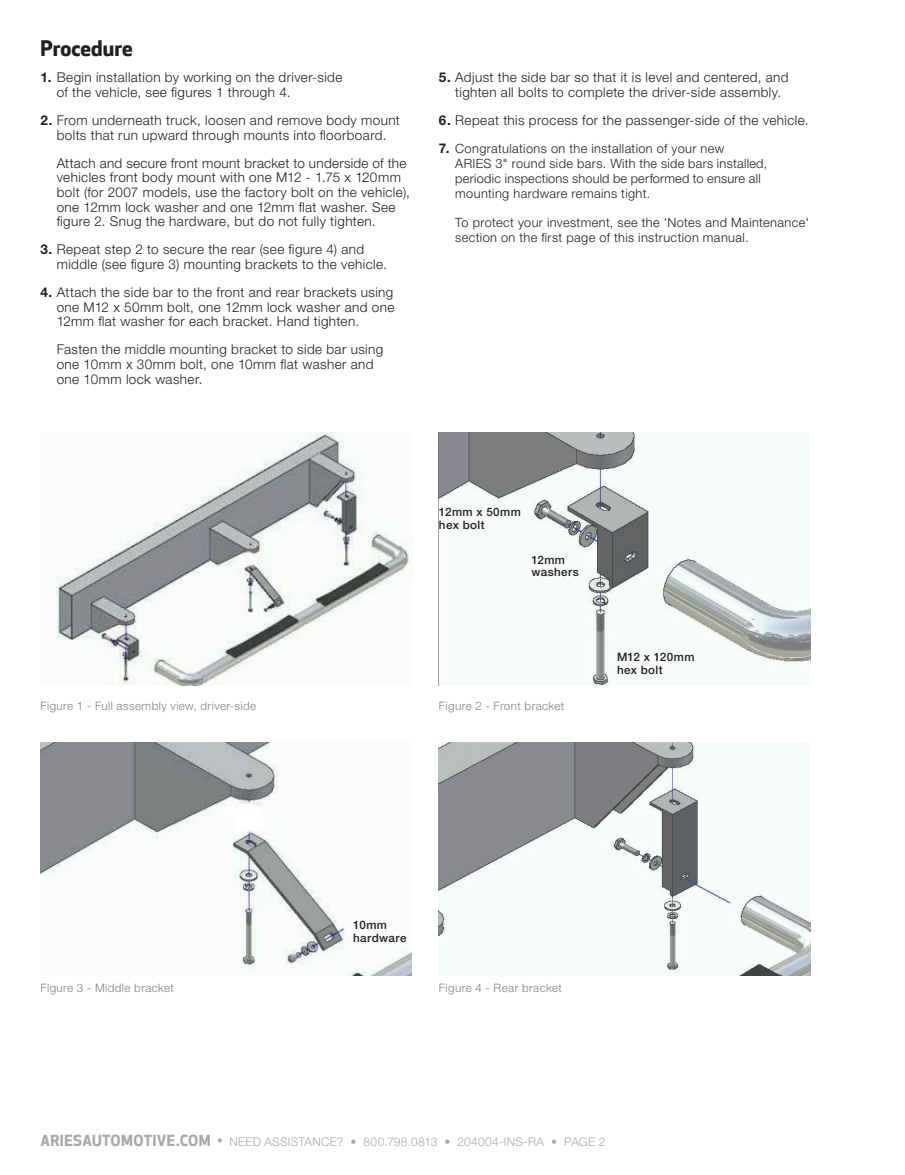
<style>
.page{position:relative;width:905px;height:1175px;background:#fff}
.page>*{position:absolute;margin:0;border:0;box-sizing:border-box;transform-origin:0 0}
.t1{font:700 21px "Apex New";color:#231f20}
.t2{font:300 13.5px/14.5px "Helvetica Neue LT Std";letter-spacing:.03em;color:#231f20}
.t3{font:300 12.75px/15px "Helvetica Neue LT Std";letter-spacing:.03em;color:#231f20}
.t4{font:300 12px "Helvetica Neue LT Std";letter-spacing:.02em;color:#a8a9ad}
.t5{font:300 11.7px "Helvetica Neue LT Std";letter-spacing:.035em;color:#808285}
.t6{font:500 11.7px/12.8px "Helvetica Neue LT Std";letter-spacing:.035em;color:#231f20}
.s1{font-weight:700}
.s2{font-weight:700;font-size:13.5px}
.s3{font-family:"Apex New";font-weight:700;font-size:15px}
.s4{font-family:"Apex New";font-weight:500;font-size:15px}
</style>
<div class="page">
<img style="left:439px;top:432px;width:371px;height:253px">
<img style="left:56px;top:432px;width:356px;height:253px">
<img style="left:439px;top:742px;width:371px;height:233px">
<img style="left:40px;top:742px;width:372px;height:233px">
<h1 class="t1" style="left:40px;top:36px;width:94px">Procedure</h1>
<p class="t2" style="left:57px;top:70px;width:287px;text-indent:-16px"><span class="s1">1.</span> Begin installation by working on the driver-side of the vehicle, see figures 1 through 4.</p>
<p class="t2" style="left:41px;top:112px;width:361px;text-align:center"><span class="s1">2.</span> From underneath truck, loosen and remove body mount bolts that run upward through mounts into floorboard.</p>
<p class="t2" style="left:57px;top:155px;width:354px">Attach and secure front mount bracket to underside of the vehicles front body mount with one M12 - 1.75 x 120mm bolt (for 2007 models, use the factory bolt on the vehicle), one 12mm lock washer and one 12mm flat washer. See figure 2. Snug the hardware, but do not fully tighten.</p>
<p class="t2" style="left:57px;top:242px;width:332px;text-indent:-16px"><span class="s1">3.</span> Repeat step 2 to secure the rear (see figure 4) and middle (see figure 3) mounting brackets to the vehicle.</p>
<p class="t2" style="left:57px;top:285px;width:339px;text-align:justify;text-indent:-16px"><span class="s1">4.</span> Attach the side bar to the front and rear brackets using one M12 x 50mm bolt, one 12mm lock washer and one 12mm flat washer for each bracket. Hand tighten.</p>
<p class="t2" style="left:57px;top:342px;width:328px">Fasten the middle mounting bracket to side bar using one 10mm x 30mm bolt, one 10mm flat washer and one 10mm lock washer.</p>
<p class="t2" style="left:455px;top:70px;width:335px;text-indent:-16px"><span class="s1">5.</span> Adjust the side bar so that it is level and centered, and tighten all bolts to complete the driver-side assembly.</p>
<p class="t2" style="left:439px;top:112px;width:371px"><span class="s1">6.</span> Repeat this process for the passenger-side of the vehicle.</p>
<p class="t3" style="left:455px;top:141px;width:313px;text-indent:-16px"><span class="s2">7.</span> Congratulations on the installation of your new<br>ARIES 3" round side bars. With the side bars installed, periodic inspections should be performed to ensure all mounting hardware remains tight.</p>
<p class="t3" style="left:455px;top:215px;width:355px">To protect your investment, see the 'Notes and Maintenance' section on the first page of this instruction manual.</p>
<p class="t5" style="left:40px;top:699px;width:217px">Figure 1 - Full assembly view, driver-side</p>
<p class="t6" style="left:439px;top:505px;width:83px">12mm x 50mm hex bolt</p>
<p class="t6" style="left:531px;top:553px;width:49px">12mm washers</p>
<p class="t5" style="left:439px;top:699px;width:127px">Figure 2 - Front bracket</p>
<p class="t6" style="left:617px;top:651px;width:79px">M12 x 120mm hex bolt</p>
<p class="t5" style="left:41px;top:980px;width:135px">Figure 3 - Middle bracket</p>
<p class="t6" style="left:353px;top:918px;width:55px">10mm hardware</p>
<p class="t5" style="left:439px;top:980px;width:124px">Figure 4 - Rear bracket</p>
<p class="t4" style="left:40px;top:1134px;width:566px"><span class="s3">ARIESAUTOMOTIVE.COM</span> <span class="s4">•</span> NEED ASSISTANCE? • 800.798.0813 • 204004-INS-RA • PAGE 2</p>
</div>
